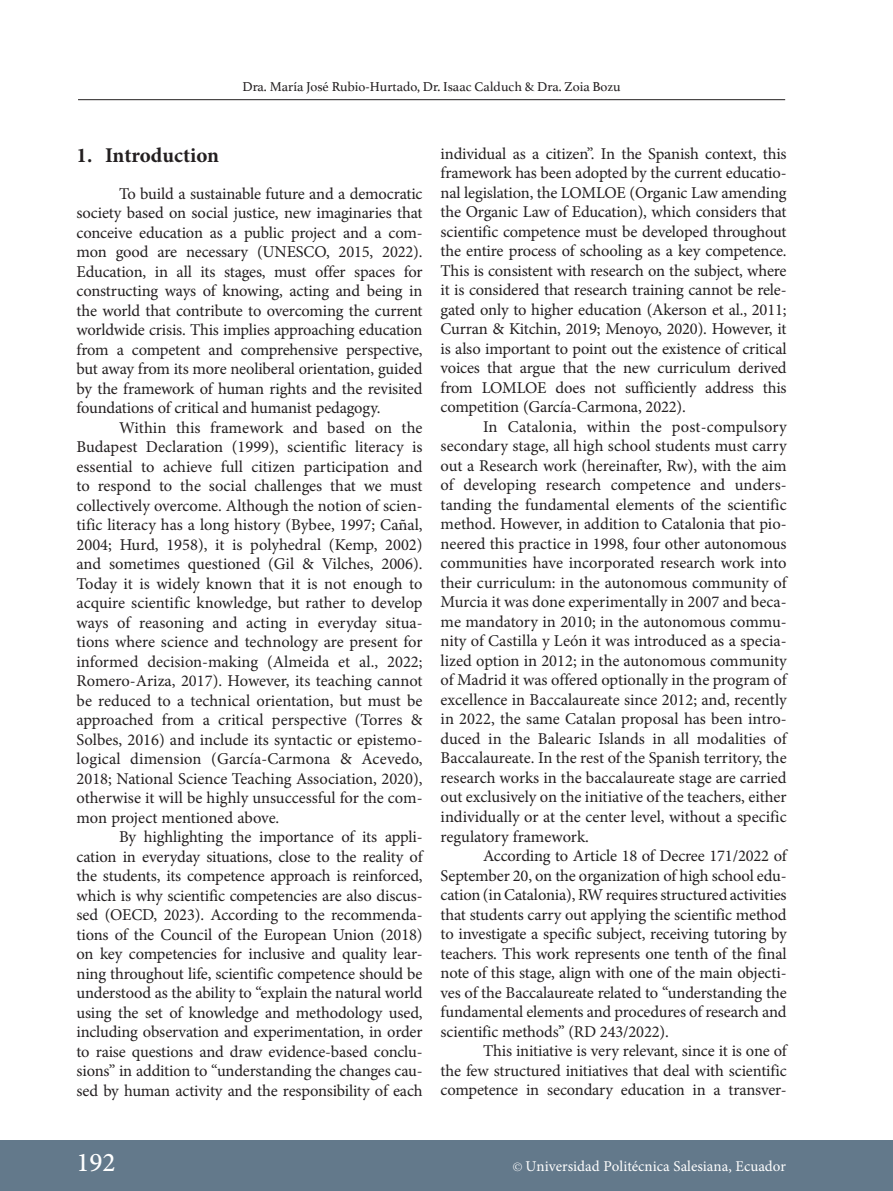
<style>
.page{position:relative;width:893px;height:1191px;background:#fff}
.page>*{position:absolute;margin:0;border:0;box-sizing:border-box;transform-origin:0 0}
.t1{font:500 27px "Minion Pro";color:#fff}
._1_ok{font:700 21px "Minion Pro";color:#231f20}
.Párrafo{font:16.5px/19.5px "Minion Pro";letter-spacing:-.01em;color:#231f20;text-align:justify}
.t2{font:15px "Minion Pro";color:#fff}
.t3{font:13.5px "Athelas";color:#231f20}
.s1{font-family:"Palatino";font-size:12px}
</style>
<div class="page">
<hr style="left:78px;top:99px;width:707px;height:1px;background:#231f20">
<div style="left:0;top:1140px;width:892px;height:51px;background:#63798b"></div>
<p class="t3" style="left:242px;top:76px;width:380px">Dra. María José Rubio-Hurtado, Dr. Isaac Calduch &amp; Dra. Zoia Bozu</p>
<p class="_1_ok" style="left:77px;top:140px;width:144px">1. Introduction</p>
<p class="Párrafo" style="left:77px;top:184px;width:348px;text-indent:43px">To build a sustainable future and a democratic society based on social justice, new imaginaries that conceive education as a public project and a com&shy;mon good are necessary (UNESCO, 2015, 2022).<br>Education, in all its stages, must offer spaces for constructing ways of knowing, acting and being in the world that contribute to overcoming the current worldwide crisis. This implies approaching education from a competent and comprehensive perspective, but away from its more neoliberal orientation, guided by the framework of human rights and the revisited foundations of critical and humanist pedagogy.</p>
<p class="Párrafo" style="left:77px;top:418px;width:348px;text-indent:43px">Within this framework and based on the Budapest Declaration (1999), scientific literacy is essential to achieve full citizen participation and to respond to the social challenges that we must collectively overcome. Although the notion of scien&shy;tific literacy has a long history (Bybee, 1997; Cañal, 2004; Hurd, 1958), it is polyhedral (Kemp, 2002) and sometimes questioned (Gil &amp; Vilches, 2006).<br>Today it is widely known that it is not enough to acquire scientific knowledge, but rather to develop ways of reasoning and acting in everyday situa&shy;tions where science and technology are present for informed decision-making (Almeida et al., 2022; Romero-Ariza, 2017). However, its teaching cannot be reduced to a technical orientation, but must be approached from a critical perspective (Torres &amp; Solbes, 2016) and include its syntactic or epistemo&shy;logical dimension (García-Carmona &amp; Acevedo, 2018; National Science Teaching Association, 2020), otherwise it will be highly unsuccessful for the com&shy;mon project mentioned above.</p>
<p class="Párrafo" style="left:77px;top:827px;width:348px;text-indent:43px">By highlighting the importance of its appli&shy;cation in everyday situations, close to the reality of the students, its competence approach is reinforced, which is why scientific competencies are also discus&shy;sed (OECD, 2023). According to the recommenda&shy;tions of the Council of the European Union (2018) on key competencies for inclusive and quality lear&shy;ning throughout life, scientific competence should be understood as the ability to “explain the natural world using the set of knowledge and methodology used, including observation and experimentation, in order to raise questions and draw evidence-based conclu&shy;sions” in addition to “understanding the changes cau&shy;sed by human activity and the responsibility of each</p>
<p class="Párrafo" style="left:441px;top:144px;width:348px">individual as a citizen”. In the Spanish context, this framework has been adopted by the current educatio&shy;nal legislation, the LOMLOE (Organic Law amending the Organic Law of Education), which considers that scientific competence must be developed throughout the entire process of schooling as a key competence.<br>This is consistent with research on the subject, where it is considered that research training cannot be rele&shy;gated only to higher education (Akerson et al., 2011; Curran &amp; Kitchin, 2019; Menoyo, 2020). However, it is also important to point out the existence of critical voices that argue that the new curriculum derived from LOMLOE does not sufficiently address this competition (García-Carmona, 2022).</p>
<p class="Párrafo" style="left:441px;top:417px;width:348px;text-indent:43px">In Catalonia, within the post-compulsory secondary stage, all high school students must carry out a Research work (hereinafter, Rw), with the aim of developing research competence and unders&shy;tanding the fundamental elements of the scientific method. However, in addition to Catalonia that pio&shy;neered this practice in 1998, four other autonomous communities have incorporated research work into their curriculum: in the autonomous community of Murcia it was done experimentally in 2007 and beca&shy;me mandatory in 2010; in the autonomous commu&shy;nity of Castilla y León it was introduced as a specia&shy;lized option in 2012; in the autonomous community of Madrid it was offered optionally in the program of excellence in Baccalaureate since 2012; and, recently in 2022, the same Catalan proposal has been intro&shy;duced in the Balearic Islands in all modalities of Baccalaureate. In the rest of the Spanish territory, the research works in the baccalaureate stage are carried out exclusively on the initiative of the teachers, either individually or at the center level, without a specific regulatory framework.</p>
<p class="Párrafo" style="left:441px;top:846px;width:348px;text-indent:43px">According to Article 18 of Decree 171/2022 of September 20, on the organization of high school edu&shy;cation (in Catalonia), RW requires structured activities that students carry out applying the scientific method to investigate a specific subject, receiving tutoring by teachers. This work represents one tenth of the final note of this stage, align with one of the main objecti&shy;ves of the Baccalaureate related to “understanding the fundamental elements and procedures of research and scientific methods” (RD 243/2022).</p>
<p class="Párrafo" style="left:441px;top:1041px;width:348px;text-indent:43px">This initiative is very relevant, since it is one of the few structured initiatives that deal with scientific competence in secondary education in a transver-</p>
<h1 class="t1" style="left:77px;top:1144px;width:41px">192</h1>
<p class="t2" style="left:513px;top:1156px;width:274px"><span class="s1">©</span> Universidad Politécnica Salesiana, Ecuador</p>
</div>
